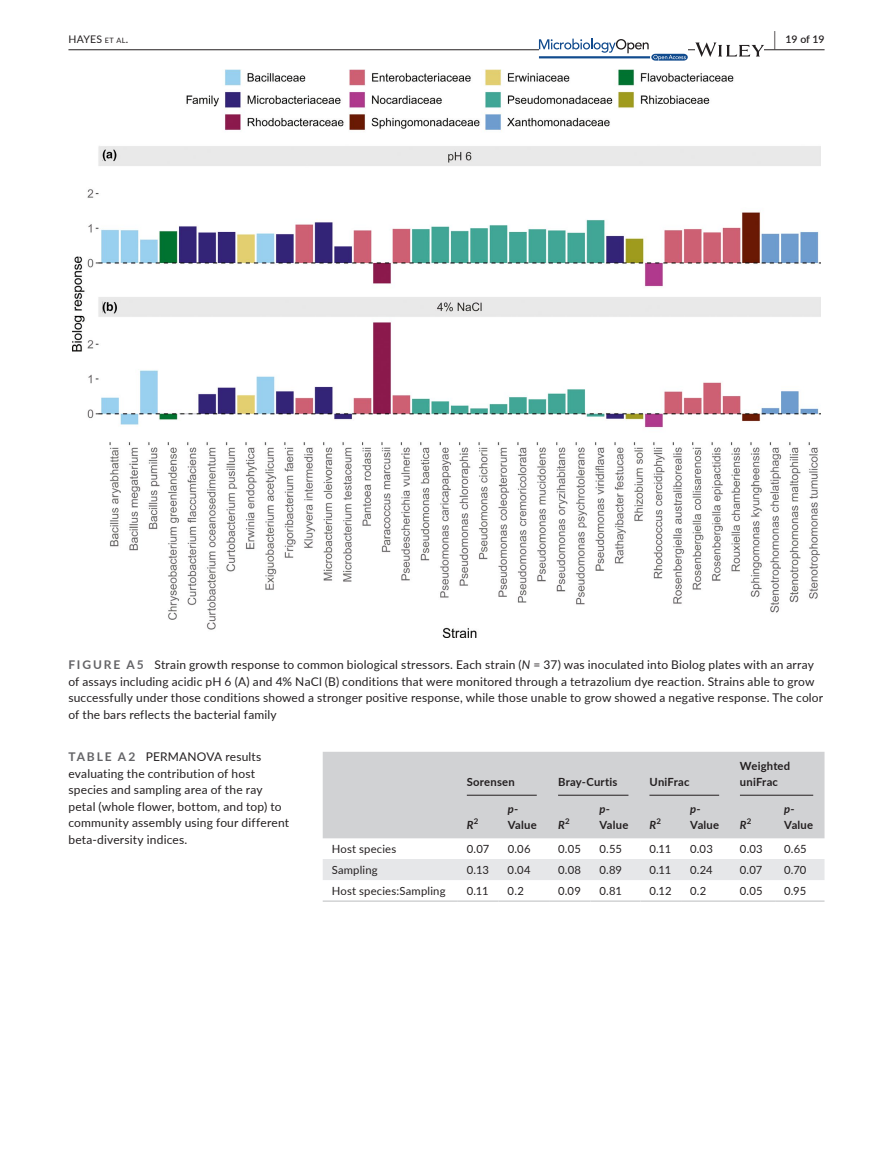
<style>
.page{position:relative;width:893px;height:1174px;background:#fff}
.page>*{position:absolute;margin:0;border:0;box-sizing:border-box;transform-origin:0 0}
.t1{font:12px/16.5px "Lato";letter-spacing:.015em;color:#231f20}
.t2{font:11.25px "Lato";letter-spacing:.015em;color:#231f20}
.t3{font:700 11.25px/15.8px "Lato";letter-spacing:.02em;color:#231f20}
.t4{font:italic 700 11.25px "Lato";color:#231f20}
.t5{font:10.5px "Lato";letter-spacing:.025em;color:#231f20}
.t6{font:600 10.5px "Lato";color:#231f20}
.t7{font:700 7.8px "Lato";color:#231f20}
.s1{font-size:7.35px}
.s2{font-size:19.5px}
.s3{font-weight:700;color:#636366}
.s4{font-style:italic}
</style>
<div class="page">
<hr style="left:68px;top:49px;width:756px;height:1px;background:#231f20">
<svg style="left:539px;top:39px;width:149px;height:22px"></svg>
<svg style="left:695px;top:42px;width:69px;height:15px"></svg>
<img style="left:72px;top:69px;width:749px;height:568px">
<div style="left:323px;top:752px;width:501px;height:86px;background:#d1d2d4"></div>
<div style="left:323px;top:859px;width:501px;height:21px;background:#e6e7e9"></div>
<hr style="left:323px;top:900px;width:135px;height:2px;background:#d1d2d4">
<hr style="left:458px;top:900px;width:41px;height:2px;background:#d1d2d4">
<hr style="left:499px;top:900px;width:50px;height:2px;background:#d1d2d4">
<hr style="left:549px;top:900px;width:41px;height:2px;background:#d1d2d4">
<hr style="left:590px;top:900px;width:50px;height:2px;background:#d1d2d4">
<hr style="left:640px;top:900px;width:41px;height:2px;background:#d1d2d4">
<hr style="left:681px;top:900px;width:50px;height:2px;background:#d1d2d4">
<hr style="left:731px;top:900px;width:44px;height:2px;background:#d1d2d4">
<hr style="left:775px;top:900px;width:49px;height:2px;background:#d1d2d4">
<hr style="left:467px;top:795px;width:70px;height:1px;background:#231f20">
<hr style="left:558px;top:795px;width:70px;height:1px;background:#231f20">
<hr style="left:649px;top:795px;width:70px;height:1px;background:#231f20">
<hr style="left:740px;top:795px;width:73px;height:1px;background:#231f20">
<p class="t5" style="left:68px;top:31px;width:61px">HAYES <span class="s1">et al</span>.</p>
<p class="t6" style="left:774px;top:31px;width:52px"><span class="s2">|</span> 19 of 19</p>
<p class="t1" style="left:68px;top:656px;width:756px"><span class="s3">FIGURE A5</span> Strain growth response to common biological stressors. Each strain (<span class="s4">N</span> = 37) was inoculated into Biolog plates with an array of assays including acidic pH 6 (A) and 4% NaCl (B) conditions that were monitored through a tetrazolium dye reaction. Strains able to grow successfully under those conditions showed a stronger positive response, while those unable to grow showed a negative response. The color of the bars reflects the bacterial family</p>
<p class="t1" style="left:68px;top:748px;width:222px"><span class="s3">TABLE A 2</span> PERMANOVA results evaluating the contribution of host species and sampling area of the ray petal (whole flower, bottom, and top) to community assembly using four different beta-diversity indices.</p>
<p class="t3" style="left:467px;top:773px;width:49px">Sorensen</p>
<p class="t3" style="left:558px;top:773px;width:61px">Bray-Curtis</p>
<p class="t3" style="left:649px;top:773px;width:42px">UniFrac</p>
<p class="t3" style="left:740px;top:757px;width:52px">Weighted uniFrac</p>
<p class="t4" style="left:467px;top:816px;width:8px">R</p>
<p class="t7" style="left:474px;top:815px;width:6px">2</p>
<p class="t3" style="left:508px;top:801px;width:31px"><span class="s4">p</span>-<br>Value</p>
<p class="t4" style="left:558px;top:816px;width:8px">R</p>
<p class="t7" style="left:565px;top:815px;width:6px">2</p>
<p class="t3" style="left:599px;top:801px;width:31px"><span class="s4">p</span>-<br>Value</p>
<p class="t4" style="left:649px;top:816px;width:8px">R</p>
<p class="t7" style="left:656px;top:815px;width:6px">2</p>
<p class="t3" style="left:690px;top:801px;width:31px"><span class="s4">p</span>-<br>Value</p>
<p class="t4" style="left:740px;top:816px;width:8px">R</p>
<p class="t7" style="left:747px;top:815px;width:6px">2</p>
<p class="t3" style="left:784px;top:801px;width:31px"><span class="s4">p</span>-<br>Value</p>
<p class="t2" style="left:332px;top:841px;width:66px">Host species</p>
<p class="t2" style="left:467px;top:841px;width:24px">0.07</p>
<p class="t2" style="left:508px;top:841px;width:24px">0.06</p>
<p class="t2" style="left:558px;top:841px;width:24px">0.05</p>
<p class="t2" style="left:599px;top:841px;width:24px">0.55</p>
<p class="t2" style="left:649px;top:841px;width:23px">0.11</p>
<p class="t2" style="left:690px;top:841px;width:24px">0.03</p>
<p class="t2" style="left:740px;top:841px;width:24px">0.03</p>
<p class="t2" style="left:784px;top:841px;width:24px">0.65</p>
<p class="t2" style="left:332px;top:862px;width:48px">Sampling</p>
<p class="t2" style="left:467px;top:862px;width:24px">0.13</p>
<p class="t2" style="left:508px;top:862px;width:25px">0.04</p>
<p class="t2" style="left:558px;top:862px;width:25px">0.08</p>
<p class="t2" style="left:599px;top:862px;width:24px">0.89</p>
<p class="t2" style="left:649px;top:862px;width:23px">0.11</p>
<p class="t2" style="left:690px;top:862px;width:24px">0.24</p>
<p class="t2" style="left:740px;top:862px;width:24px">0.07</p>
<p class="t2" style="left:784px;top:862px;width:24px">0.70</p>
<p class="t2" style="left:332px;top:883px;width:115px">Host species:Sampling</p>
<p class="t2" style="left:467px;top:883px;width:23px">0.11</p>
<p class="t2" style="left:508px;top:883px;width:18px">0.2</p>
<p class="t2" style="left:558px;top:883px;width:24px">0.09</p>
<p class="t2" style="left:599px;top:883px;width:24px">0.81</p>
<p class="t2" style="left:649px;top:883px;width:24px">0.12</p>
<p class="t2" style="left:690px;top:883px;width:18px">0.2</p>
<p class="t2" style="left:740px;top:883px;width:24px">0.05</p>
<p class="t2" style="left:784px;top:883px;width:24px">0.95</p>
</div>
